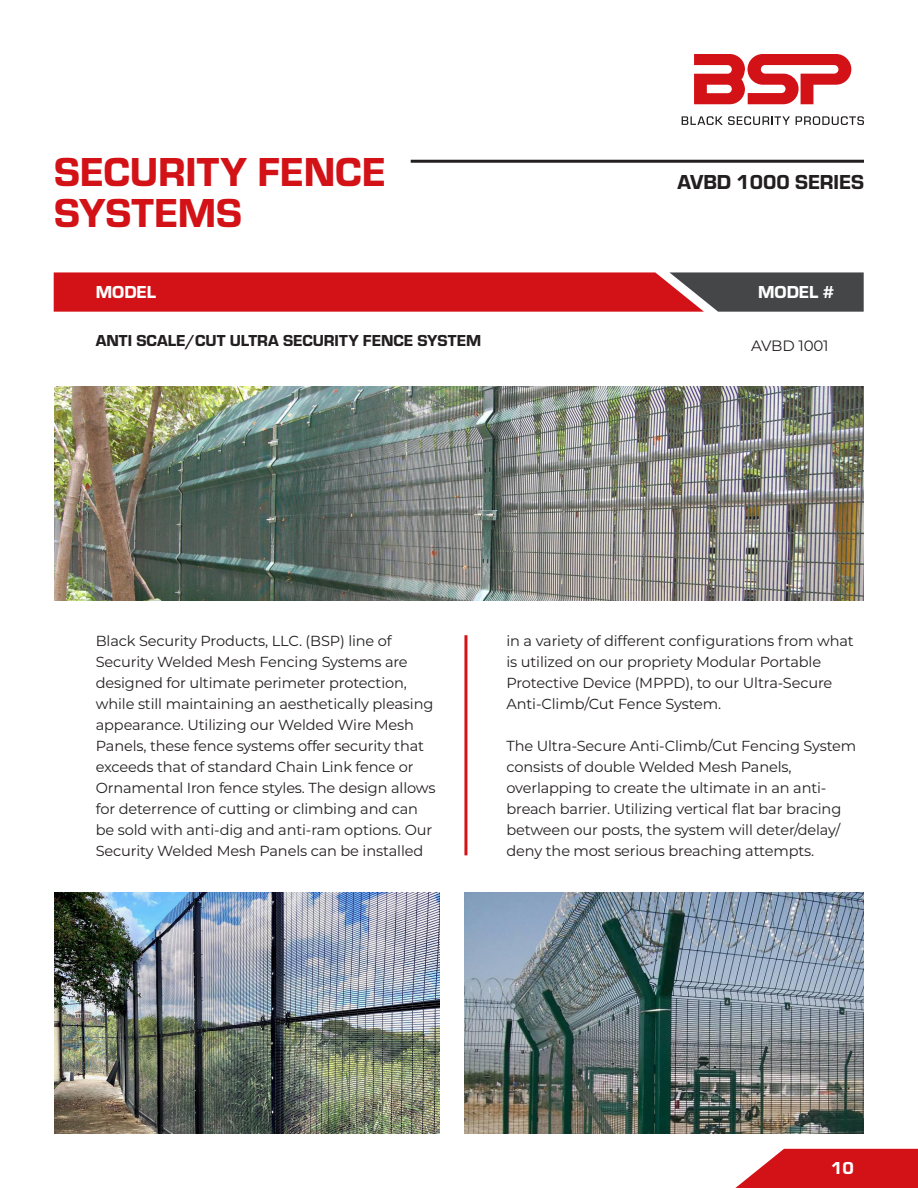
<style>
.page{position:relative;width:918px;height:1188px;background:#fff}
.page>*{position:absolute;margin:0;border:0;box-sizing:border-box;transform-origin:0 0}
.t1{font:42px "Eurostile Hea";color:#d31217}
.t2{font:21px "Eurostile Hea";color:#231f20}
.t3{font:18px "Eurostile Hea";color:#fff}
.t4{font:16.5px "Eurostile Hea";color:#231f20}
.t5{font:15px "Montserrat";letter-spacing:-.01em;color:#231f20}
.t6{font:14.55px/21px "Montserrat";letter-spacing:-.01em;color:#231f20}
</style>
<div class="page">
<svg style="left:735px;top:1149px;width:183px;height:39px;background:#d83136"></svg>
<svg style="left:694px;top:54px;width:157px;height:50px"></svg>
<svg style="left:682px;top:116px;width:108px;height:9px"></svg>
<svg style="left:796px;top:116px;width:68px;height:9px"></svg>
<svg style="left:54px;top:272px;width:810px;height:40px;background:#b72529"></svg>
<hr style="left:411px;top:160px;width:453px;height:3px;background:#231f20">
<img style="left:54px;top:892px;width:385px;height:242px">
<img style="left:464px;top:892px;width:400px;height:242px">
<img style="left:54px;top:387px;width:810px;height:213px">
<hr style="left:464px;top:635px;width:3px;height:220px;background:#d31217">
<p class="t1" style="left:54px;top:143px;width:333px">SECURITY FENCE</p>
<p class="t1" style="left:54px;top:183px;width:190px">SYSTEMS</p>
<p class="t3" style="left:96px;top:279px;width:62px">MODEL</p>
<p class="t4" style="left:96px;top:329px;width:387px">ANTI SCALE/CUT ULTRA SECURITY FENCE SYSTEM</p>
<p class="t2" style="left:678px;top:167px;width:188px">AVBD 1000 SERIES</p>
<p class="t3" style="left:758px;top:279px;width:78px">MODEL #</p>
<p class="t5" style="left:751px;top:335px;width:79px">AVBD 1001</p>
<p class="t6" style="left:96px;top:629px;width:341px">Black Security Products, LLC. (BSP) line of Security Welded Mesh Fencing Systems are designed for ultimate perimeter protection, while still maintaining an aesthetically pleasing appearance. Utilizing our Welded Wire Mesh Panels, these fence systems offer security that exceeds that of standard Chain Link fence or Ornamental Iron fence styles. The design allows for deterrence of cutting or climbing and can be sold with anti-dig and anti-ram options. Our Security Welded Mesh Panels can be installed</p>
<p class="t6" style="left:507px;top:629px;width:349px">in a variety of different configurations from what is utilized on our propriety Modular Portable Protective Device (MPPD), to our Ultra-Secure Anti-Climb/Cut Fence System.</p>
<p class="t6" style="left:507px;top:734px;width:351px">The Ultra-Secure Anti-Climb/Cut Fencing System</p>
<p class="t6" style="left:507px;top:755px;width:336px">consists of double Welded Mesh Panels, overlapping to create the ultimate in an anti&shy;breach barrier. Utilizing vertical flat bar bracing between our posts, the system will deter/delay/ deny the most serious breaching attempts.</p>
<p class="t3" style="left:831px;top:1156px;width:24px">10</p>
</div>
